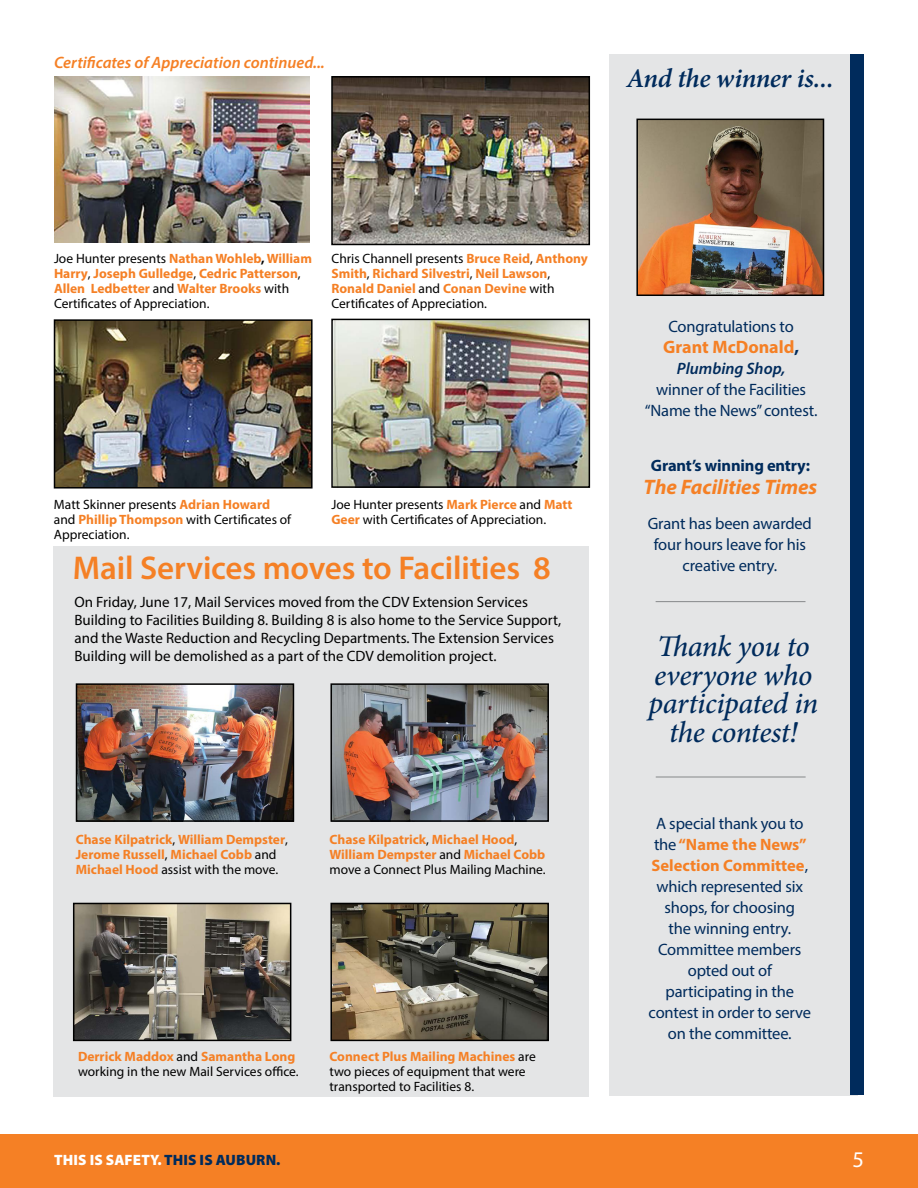
<style>
.page{position:relative;width:918px;height:1188px;background:#fff}
.page>*{position:absolute;margin:0;border:0;box-sizing:border-box;transform-origin:0 0}
.t1{font:600 33px "Myriad Pro";letter-spacing:-.005em;color:#f58025}
.t2{font:italic 500 30px/28.5px "Minion Pro";letter-spacing:-.015em;color:#002b5c;text-align:center}
.t3{font:italic 600 27px "Minion Pro";letter-spacing:-.015em;color:#002b5c}
.t4{font:22.5px "Myriad Pro";color:#fff}
.t5{font:italic 700 21px "Myriad Pro";color:#f58025}
.t6{font:700 18px "Myriad Pro";color:#f58025}
.t7{font:16.5px/21px "Myriad Pro";letter-spacing:-.01em;color:#002b5c;text-align:center}
.t8{font:italic 600 16.5px "Myriad Pro";color:#f58025}
.t9{font:700 16.5px "Myriad Pro";letter-spacing:-.01em;color:#002b5c}
.t10{font:italic 600 16.5px "Myriad Pro";color:#002b5c}
.t11{font:15px/18px "Myriad Pro";color:#000}
.t12{font:900 15px "Myriad Pro";letter-spacing:.01em;color:#fff}
.t13{font:700 13.5px/15px "Myriad Pro";color:#f58025}
.t14{font:13.5px/15px "Myriad Pro";color:#000}
.s1{font-weight:400;color:#000}
.s2{color:#000}
.s3{font-weight:700;color:#f58025}
.s4{color:#002b5c}
</style>
<div class="page">
<div style="left:0;top:1134px;width:918px;height:54px;background:#f58025"></div>
<img style="left:334px;top:322px;width:253px;height:163px">
<div style="left:331px;top:319px;width:259px;height:169px;border:2px solid #000"></div>
<img style="left:57px;top:322px;width:253px;height:164px">
<div style="left:54px;top:319px;width:259px;height:170px;border:2px solid #000"></div>
<img style="left:54px;top:77px;width:256px;height:166px">
<img style="left:334px;top:79px;width:253px;height:163px">
<div style="left:331px;top:76px;width:259px;height:169px;border:2px solid #000"></div>
<div style="left:609px;top:54px;width:249px;height:1041px;background:#e4e5e6"></div>
<div style="left:851px;top:54px;width:13px;height:1041px;background:#002b5c"></div>
<img style="left:639px;top:122px;width:182px;height:171px">
<div style="left:636px;top:119px;width:188px;height:177px;border:2px solid #000"></div>
<div style="left:53px;top:547px;width:536px;height:550px;background:#e4e5e6"></div>
<hr style="left:656px;top:601px;width:149px;height:1px;background:#86888a">
<hr style="left:656px;top:777px;width:150px;height:1px;background:#86888a">
<img style="left:79px;top:686px;width:212px;height:133px">
<div style="left:76px;top:683px;width:218px;height:139px;border:2px solid #000"></div>
<img style="left:76px;top:906px;width:212px;height:132px">
<div style="left:73px;top:903px;width:218px;height:138px;border:2px solid #000"></div>
<img style="left:333px;top:906px;width:213px;height:132px">
<div style="left:330px;top:903px;width:219px;height:138px;border:2px solid #000"></div>
<img style="left:333px;top:686px;width:213px;height:133px">
<div style="left:330px;top:683px;width:219px;height:139px;border:2px solid #000"></div>
<p class="t8" style="left:54px;top:52px;width:272px">Certificates of Appreciation continued...</p>
<h3 class="t3" style="left:627px;top:60px;width:208px">And the winner is...</h3>
<p class="t13" style="left:54px;top:250px;width:260px"><span class="s1">Joe Hunter presents</span> Nathan Wohleb<span class="s2">,</span> William Harry<span class="s1">,</span> Joseph Gulledge<span class="s1">,</span> Cedric Patterson<span class="s1">, </span>Allen Ledbetter <span class="s1">and</span> Walter Brooks <span class="s1">with Certificates of Appreciation.</span></p>
<p class="t13" style="left:332px;top:250px;width:258px"><span class="s1">Chris Channell presents</span> Bruce Reid<span class="s1">,</span> Anthony Smith<span class="s1">,</span> Richard Silvestri<span class="s1">,</span> Neil Lawson<span class="s1">, </span>Ronald Daniel <span class="s1">and</span> Conan Devine <span class="s1">with Certificates of Appreciation.</span></p>
<p class="t14" style="left:54px;top:497px;width:239px">Matt Skinner presents <span class="s3">Adrian Howard </span>and <span class="s3">Phillip Thompson</span> with Certificates of<br>Appreciation.</p>
<p class="t14" style="left:331px;top:497px;width:243px">Joe Hunter presents <span class="s3">Mark Pierce</span> and <span class="s3">Matt<br>Geer</span> with Certificates of Appreciation.</p>
<h1 class="t1" style="left:73px;top:547px;width:480px">Mail Services moves to Facilities 8</h1>
<p class="t11" style="left:74px;top:592px;width:488px">On Friday, June 17, Mail Services moved from the CDV Extension Services Building to Facilities Building 8. Building 8 is also home to the Service Support, and the Waste Reduction and Recycling Departments. The Extension Services Building will be demolished as a part of the CDV demolition project.</p>
<p class="t13" style="left:76px;top:832px;width:214px">Chase Kilpatrick<span class="s1">,</span> William Dempster<span class="s1">,<br></span>Jerome Russell<span class="s1">,</span> Michael Cobb <span class="s1">and<br></span>Michael Hood <span class="s1">assist with the move.</span></p>
<p class="t13" style="left:330px;top:832px;width:218px">Chase Kilpatrick<span class="s1">,</span> Michael Hood<span class="s1">,<br></span>William Dempster <span class="s1">and</span> Michael Cobb <span class="s1">move a Connect Plus Mailing Machine.</span></p>
<p class="t14" style="left:78px;top:1048px;width:222px"><span class="s3">Derrick Maddox</span> and <span class="s3">Samantha Long </span>working in the new Mail Services office.</p>
<p class="t14" style="left:330px;top:1048px;width:208px"><span class="s3">Connect Plus Mailing Machines</span> are two pieces of equipment that were transported to Facilities 8.</p>
<p class="t7" style="left:668px;top:315px;width:127px">Congratulations to</p>
<h3 class="t6" style="left:663px;top:335px;width:137px">Grant McDonald<span class="s4">,</span></h3>
<p class="t10" style="left:677px;top:358px;width:110px">Plumbing Shop,</p>
<p class="t7" style="left:645px;top:378px;width:174px">winner of the Facilities “Name the News” contest.</p>
<p class="t9" style="left:651px;top:455px;width:161px">Grant’s winning entry:</p>
<h3 class="t5" style="left:644px;top:473px;width:175px">The Facilities Times</h3>
<p class="t7" style="left:648px;top:513px;width:166px">Grant has been awarded four hours leave for his creative entry.</p>
<h2 class="t2" style="left:649px;top:632px;width:171px">Thank you to everyone who participated in the contest!</h2>
<p class="t7" style="left:649px;top:812px;width:164px">A special thank you to the<span class="s3">“Name the News”<br>Selection Committee</span>, which represented six shops, for choosing<br>the winning entry.<br>Committee members opted out of participating in the contest in order to serve on the committee.</p>
<p class="t12" style="left:54px;top:1150px;width:228px">THIS IS SAFETY. <span class="s4">THIS IS AUBURN.</span></p>
<h3 class="t4" style="left:852px;top:1146px;width:13px">5</h3>
</div>
